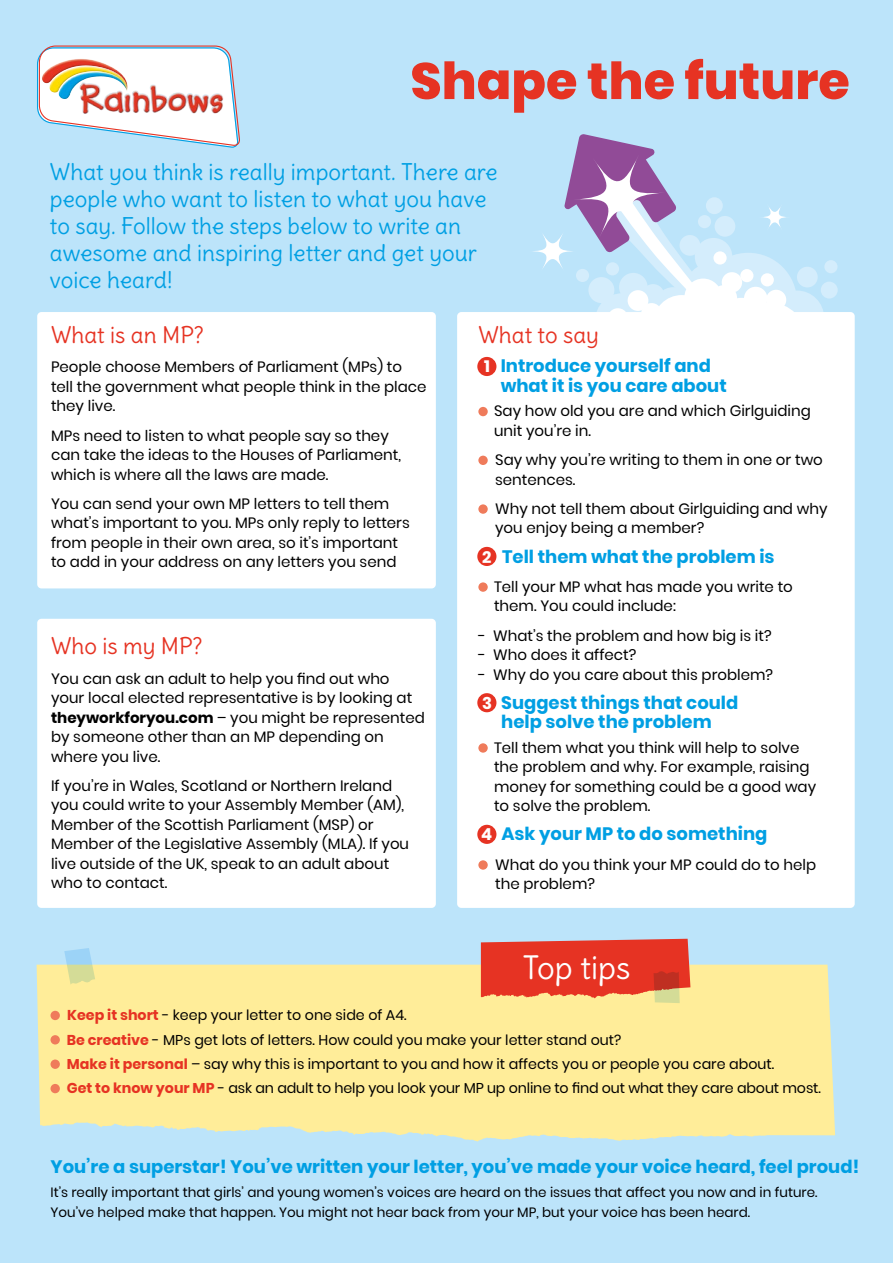
<style>
.page{position:relative;width:893px;height:1263px;background:#bce4fa}
.page>*{position:absolute;margin:0;border:0;box-sizing:border-box;transform-origin:0 0}
.t1{font:800 51px "Poppins";color:#e63323}
.t2{font:31.5px "Delius";color:#fff}
.t3{font:22.5px/27px "Delius";color:#009fe3}
.t4{font:22.5px "Delius";color:#e63323}
.t5{font:700 18px/19.5px "Poppins";color:#009fe3}
.t6{font:15px/19.5px "Poppins";color:#000}
.t7{font:14.25px/24.5px "Poppins";color:#000}
.t8{font:13.5px/19.5px "Poppins";color:#000}
.s1{font-weight:700}
.s2{font-size:16.5px;color:#fff}
.s3{font-weight:700;color:#e63323}
</style>
<div class="page">
<div style="left:770px;top:290px;width:54px;height:55px;background:#d4edfc;border-radius:50%"></div>
<div style="left:797px;top:267px;width:21px;height:20px;background:#d4edfc;border-radius:50%"></div>
<div style="left:824px;top:260px;width:13px;height:13px;background:#d4edfc;border-radius:50%"></div>
<div style="left:821px;top:282px;width:17px;height:17px;background:#d4edfc;border-radius:50%"></div>
<svg style="left:533px;top:134px;width:258px;height:178px"></svg>
<div style="left:37px;top:965px;width:798px;height:176px;background:#ffed99"></div>
<div style="left:37px;top:312px;width:399px;height:276px;background:#fff;border-radius:4px"></div>
<div style="left:37px;top:619px;width:399px;height:289px;background:#fff;border-radius:4px"></div>
<div style="left:457px;top:312px;width:398px;height:596px;background:#fff;border-radius:4px"></div>
<svg style="left:481px;top:939px;width:209px;height:64px;background:#e65239"></svg>
<svg style="left:64px;top:948px;width:31px;height:37px"></svg>
<svg style="left:37px;top:45px;width:203px;height:103px"></svg>
<img style="left:44px;top:59px;width:36px;height:14px">
<div style="left:477px;top:357px;width:19px;height:19px;background:#e63323;border-radius:50%"></div>
<div style="left:477px;top:547px;width:19px;height:19px;background:#e63323;border-radius:50%"></div>
<div style="left:477px;top:825px;width:19px;height:19px;background:#e63323;border-radius:50%"></div>
<div style="left:477px;top:693px;width:19px;height:19px;background:#e63323;border-radius:50%"></div>
<div style="left:51px;top:1011px;width:9px;height:9px;background:#ef7b5b;border-radius:50%"></div>
<div style="left:51px;top:1035px;width:9px;height:9px;background:#ef7b5b;border-radius:50%"></div>
<div style="left:51px;top:1059px;width:9px;height:10px;background:#ef7b5b;border-radius:50%"></div>
<div style="left:51px;top:1084px;width:9px;height:9px;background:#ef7b5b;border-radius:50%"></div>
<div style="left:478px;top:407px;width:10px;height:9px;background:#ef7b5b;border-radius:50%"></div>
<div style="left:478px;top:456px;width:10px;height:9px;background:#ef7b5b;border-radius:50%"></div>
<svg style="left:478px;top:504px;width:10px;height:10px"></svg>
<svg style="left:478px;top:582px;width:10px;height:10px"></svg>
<svg style="left:478px;top:743px;width:10px;height:10px"></svg>
<svg style="left:478px;top:860px;width:10px;height:10px"></svg>
<h1 class="t1" style="left:410px;top:52px;width:441px">Shape the future</h1>
<h3 class="t3" style="left:50px;top:158px;width:449px">What you think is really important. There are people who want to listen to what you have to say. Follow the steps below to write an awesome and inspiring letter and get your voice heard!</h3>
<h3 class="t4" style="left:51px;top:321px;width:155px">What is an MP?</h3>
<p class="t6" style="left:51px;top:357px;width:377px">People choose Members of Parliament (MPs) to tell the government what people think in the place they live.</p>
<p class="t6" style="left:51px;top:426px;width:351px">MPs need to listen to what people say so they can take the ideas to the Houses of Parliament, which is where all the laws are made.</p>
<p class="t6" style="left:51px;top:494px;width:360px">You can send your own MP letters to tell them what’s important to you. MPs only reply to letters from people in their own area, so it’s important to add in your address on any letters you send</p>
<h3 class="t4" style="left:51px;top:632px;width:153px">Who is my MP?</h3>
<p class="t6" style="left:51px;top:669px;width:375px">You can ask an adult to help you find out who your local elected representative is by looking at <span class="s1">theyworkforyou.com</span> – you might be represented by someone other than an MP depending on where you live.</p>
<p class="t6" style="left:51px;top:776px;width:360px">If you’re in Wales, Scotland or Northern Ireland you could write to your Assembly Member (AM), Member of the Scottish Parliament (MSP) or Member of the Legislative Assembly (MLA). If you live outside of the UK, speak to an adult about who to contact.</p>
<h3 class="t4" style="left:478px;top:321px;width:122px">What to say</h3>
<p class="t5" style="left:501px;top:356px;width:228px;text-indent:-17px"><span class="s2">1</span> Introduce yourself and what it is you care about</p>
<p class="t6" style="left:494px;top:401px;width:318px">Say how old you are and which Girlguiding unit you’re in.</p>
<p class="t6" style="left:495px;top:450px;width:329px">Say why you’re writing to them in one or two sentences.</p>
<p class="t6" style="left:495px;top:499px;width:334px">Why not tell them about Girlguiding and why you enjoy being a member?</p>
<p class="t5" style="left:482px;top:546px;width:294px"><span class="s2">2</span> Tell them what the problem is</p>
<p class="t6" style="left:494px;top:577px;width:300px">Tell your MP what has made you write to them. You could include:</p>
<p class="t6" style="left:478px;top:626px;width:295px">- What’s the problem and how big is it?</p>
<p class="t6" style="left:478px;top:645px;width:159px">- Who does it affect?</p>
<p class="t6" style="left:478px;top:665px;width:296px">- Why do you care about this problem?</p>
<p class="t5" style="left:482px;top:693px;width:258px;text-align:center"><span class="s2">3</span> Suggest things that could help solve the problem</p>
<p class="t6" style="left:494px;top:738px;width:324px">Tell them what you think will help to solve the problem and why. For example, raising money for something could be a good way to solve the problem.</p>
<p class="t5" style="left:481px;top:824px;width:288px"><span class="s2">4</span> Ask your MP to do something</p>
<p class="t6" style="left:495px;top:855px;width:323px">What do you think your MP could do to help the problem?</p>
<h2 class="t2" style="left:523px;top:948px;width:109px">Top tips</h2>
<p class="t7" style="left:67px;top:1003px;width:755px"><span class="s3">Keep it short</span> - keep your letter to one side of A4.<br><span class="s3">Be creative</span> - MPs get lots of letters. How could you make your letter stand out?<br><span class="s3">Make it personal</span> – say why this is important to you and how it affects you or people you care about.<br><span class="s3">Get to know your MP</span> - ask an adult to help you look your MP up online to find out what they care about most.</p>
<p class="t5" style="left:51px;top:1157px;width:810px">You’re a superstar! You’ve written your letter, you’ve made your voice heard, feel proud!</p>
<p class="t8" style="left:51px;top:1183px;width:768px">It’s really important that girls’ and young women’s voices are heard on the issues that affect you now and in future.<br>You’ve helped make that happen. You might not hear back from your MP, but your voice has been heard.</p>
</div>
